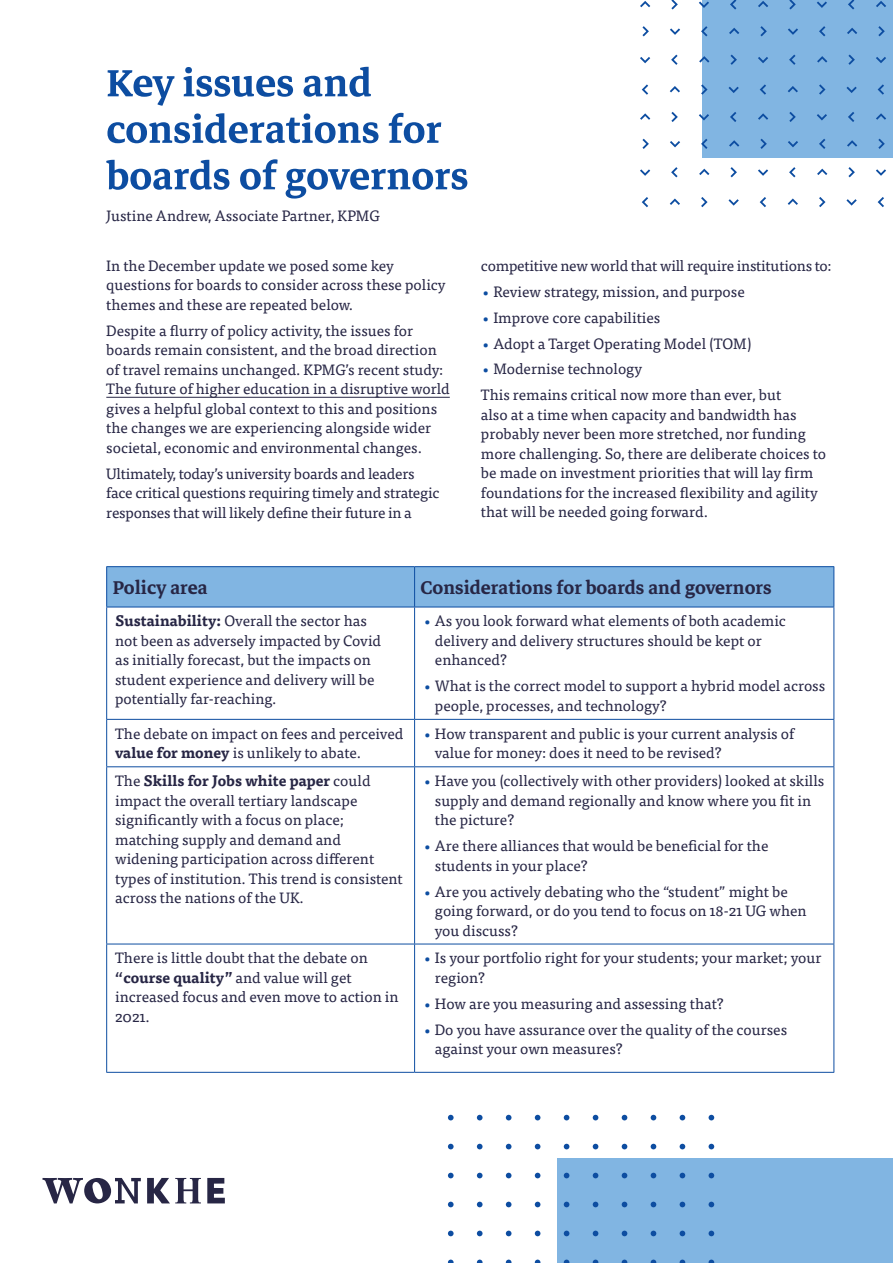
<style>
.page{position:relative;width:893px;height:1263px;background:#fff}
.page>*{position:absolute;margin:0;border:0;box-sizing:border-box;transform-origin:0 0}
.t1{font:600 54px/46.5px "Markazi Text";color:#0d4da1}
.t2{font:600 25.5px "Markazi Text";color:#272645}
.t3{font:15px/19.5px "Tisa Pro";color:#272645}
.s1{color:#0d4da1}
.s2{font-weight:700}
</style>
<div class="page">
<div style="left:107px;top:567px;width:726px;height:40px;background:#81b5e2"></div>
<hr style="left:106px;top:566px;width:309px;height:1px;background:#0d4da1">
<hr style="left:106px;top:567px;width:1px;height:40px;background:#0d4da1">
<hr style="left:415px;top:566px;width:419px;height:1px;background:#0d4da1">
<hr style="left:414px;top:567px;width:1px;height:40px;background:#0d4da1">
<hr style="left:833px;top:567px;width:1px;height:40px;background:#0d4da1">
<hr style="left:106px;top:607px;width:309px;height:1px;background:#0d4da1">
<hr style="left:106px;top:607px;width:1px;height:112px;background:#0d4da1">
<hr style="left:415px;top:607px;width:419px;height:1px;background:#0d4da1">
<hr style="left:414px;top:607px;width:1px;height:112px;background:#0d4da1">
<hr style="left:833px;top:607px;width:1px;height:112px;background:#0d4da1">
<hr style="left:106px;top:719px;width:309px;height:1px;background:#0d4da1">
<hr style="left:106px;top:720px;width:1px;height:46px;background:#0d4da1">
<hr style="left:415px;top:719px;width:419px;height:1px;background:#0d4da1">
<hr style="left:414px;top:720px;width:1px;height:46px;background:#0d4da1">
<hr style="left:833px;top:720px;width:1px;height:46px;background:#0d4da1">
<hr style="left:106px;top:766px;width:309px;height:1px;background:#0d4da1">
<hr style="left:106px;top:767px;width:1px;height:177px;background:#0d4da1">
<hr style="left:415px;top:766px;width:419px;height:1px;background:#0d4da1">
<hr style="left:414px;top:767px;width:1px;height:177px;background:#0d4da1">
<hr style="left:833px;top:767px;width:1px;height:177px;background:#0d4da1">
<hr style="left:106px;top:944px;width:309px;height:1px;background:#0d4da1">
<hr style="left:106px;top:944px;width:1px;height:128px;background:#0d4da1">
<hr style="left:415px;top:944px;width:419px;height:1px;background:#0d4da1">
<hr style="left:414px;top:944px;width:1px;height:128px;background:#0d4da1">
<hr style="left:833px;top:944px;width:1px;height:128px;background:#0d4da1">
<hr style="left:106px;top:1072px;width:309px;height:1px;background:#0d4da1">
<hr style="left:415px;top:1072px;width:419px;height:1px;background:#0d4da1">
<svg style="left:43px;top:1178px;width:182px;height:25px"></svg>
<div style="left:703px;top:0;width:190px;height:157px;background:#81b5e2"></div>
<svg style="left:640px;top:0;width:246px;height:207px"></svg>
<div style="left:557px;top:1159px;width:336px;height:104px;background:#81b5e2"></div>
<svg style="left:680px;top:1144px;width:5px;height:5px"></svg>
<svg style="left:709px;top:1259px;width:5px;height:4px"></svg>
<svg style="left:680px;top:1173px;width:5px;height:5px"></svg>
<svg style="left:709px;top:1230px;width:5px;height:6px"></svg>
<svg style="left:680px;top:1202px;width:5px;height:5px"></svg>
<svg style="left:680px;top:1259px;width:5px;height:4px"></svg>
<svg style="left:680px;top:1230px;width:5px;height:6px"></svg>
<svg style="left:651px;top:1173px;width:5px;height:5px"></svg>
<svg style="left:651px;top:1202px;width:5px;height:5px"></svg>
<svg style="left:709px;top:1202px;width:5px;height:5px"></svg>
<svg style="left:651px;top:1144px;width:5px;height:5px"></svg>
<svg style="left:709px;top:1173px;width:5px;height:5px"></svg>
<svg style="left:709px;top:1144px;width:5px;height:5px"></svg>
<svg style="left:651px;top:1259px;width:5px;height:4px"></svg>
<svg style="left:651px;top:1230px;width:5px;height:6px"></svg>
<svg style="left:622px;top:1144px;width:5px;height:5px"></svg>
<svg style="left:593px;top:1144px;width:5px;height:5px"></svg>
<svg style="left:593px;top:1173px;width:5px;height:5px"></svg>
<svg style="left:622px;top:1173px;width:5px;height:5px"></svg>
<svg style="left:593px;top:1202px;width:5px;height:5px"></svg>
<svg style="left:622px;top:1259px;width:5px;height:4px"></svg>
<svg style="left:622px;top:1230px;width:5px;height:6px"></svg>
<svg style="left:622px;top:1202px;width:5px;height:5px"></svg>
<svg style="left:593px;top:1259px;width:5px;height:4px"></svg>
<svg style="left:593px;top:1230px;width:5px;height:6px"></svg>
<svg style="left:651px;top:1115px;width:5px;height:5px"></svg>
<svg style="left:622px;top:1115px;width:5px;height:5px"></svg>
<svg style="left:593px;top:1115px;width:5px;height:5px"></svg>
<svg style="left:680px;top:1115px;width:5px;height:5px"></svg>
<svg style="left:709px;top:1115px;width:5px;height:5px"></svg>
<svg style="left:535px;top:1259px;width:5px;height:4px"></svg>
<svg style="left:535px;top:1230px;width:5px;height:6px"></svg>
<svg style="left:535px;top:1202px;width:5px;height:5px"></svg>
<svg style="left:535px;top:1173px;width:5px;height:5px"></svg>
<svg style="left:535px;top:1144px;width:5px;height:5px"></svg>
<svg style="left:506px;top:1173px;width:5px;height:5px"></svg>
<svg style="left:506px;top:1144px;width:5px;height:5px"></svg>
<svg style="left:506px;top:1230px;width:5px;height:6px"></svg>
<svg style="left:506px;top:1202px;width:5px;height:5px"></svg>
<svg style="left:448px;top:1144px;width:6px;height:5px"></svg>
<svg style="left:448px;top:1259px;width:6px;height:4px"></svg>
<svg style="left:448px;top:1173px;width:6px;height:5px"></svg>
<svg style="left:448px;top:1230px;width:6px;height:6px"></svg>
<svg style="left:448px;top:1202px;width:6px;height:5px"></svg>
<svg style="left:506px;top:1259px;width:5px;height:4px"></svg>
<svg style="left:477px;top:1202px;width:6px;height:5px"></svg>
<svg style="left:477px;top:1230px;width:6px;height:6px"></svg>
<svg style="left:477px;top:1144px;width:6px;height:5px"></svg>
<svg style="left:477px;top:1173px;width:6px;height:5px"></svg>
<svg style="left:477px;top:1259px;width:6px;height:4px"></svg>
<svg style="left:564px;top:1259px;width:5px;height:4px"></svg>
<svg style="left:564px;top:1202px;width:5px;height:5px"></svg>
<svg style="left:564px;top:1230px;width:5px;height:6px"></svg>
<svg style="left:564px;top:1173px;width:5px;height:5px"></svg>
<svg style="left:564px;top:1144px;width:5px;height:5px"></svg>
<svg style="left:448px;top:1115px;width:6px;height:5px"></svg>
<svg style="left:506px;top:1115px;width:5px;height:5px"></svg>
<svg style="left:535px;top:1115px;width:5px;height:5px"></svg>
<svg style="left:477px;top:1115px;width:6px;height:5px"></svg>
<svg style="left:564px;top:1115px;width:5px;height:5px"></svg>
<hr style="left:106px;top:397px;width:344px;height:1px;background:#272645">
<h1 class="t1" style="left:106px;top:63px;width:364px">Key issues and considerations for boards of governors</h1>
<p class="t3" style="left:106px;top:205px;width:275px">Justine Andrew, Associate Partner, KPMG</p>
<p class="t3" style="left:106px;top:255px;width:341px">In the December update we posed some key questions for boards to consider across these policy themes and these are repeated below.</p>
<p class="t3" style="left:106px;top:320px;width:345px">Despite a furry of policy activity, the issues for boards remain consistent, and the broad direction of travel remains unchanged. KPMG’s recent study:<br>The future of higher education in a disruptive world gives a helpful global context to this and positions the changes we are experiencing alongside wider societal, economic and environmental changes.</p>
<p class="t3" style="left:106px;top:463px;width:335px">Ultimately, today’s university boards and leaders face critical questions requiring timely and strategic responses that will likely defne their future in a</p>
<p class="t3" style="left:481px;top:255px;width:352px">competitive new world that will require institutions to:</p>
<p class="t3" style="left:482px;top:281px;width:265px"><span class="s1">•</span> Review strategy, mission, and purpose</p>
<p class="t3" style="left:482px;top:307px;width:180px"><span class="s1">•</span> Improve core capabilities</p>
<p class="t3" style="left:482px;top:333px;width:271px"><span class="s1">•</span> Adopt a Target Operating Model (TOM)</p>
<p class="t3" style="left:481px;top:355px;width:302px;line-height:25.8px"><span class="s1">•</span> Modernise technology<br>This remains critical now more than ever, but</p>
<p class="t3" style="left:481px;top:404px;width:347px">also at a time when capacity and bandwidth has probably never been more stretched, nor funding more challenging. So, there are deliberate choices to be made on investment priorities that will lay frm foundations for the increased fexibility and agility that will be needed going forward.</p>
<h2 class="t2" style="left:113px;top:573px;width:96px">Policy area</h2>
<h2 class="t2" style="left:421px;top:573px;width:353px">Considerations for boards and governors</h2>
<p class="t3" style="left:115px;top:610px;width:267px"><span class="s2">Sustainability:</span> Overall the sector has not been as adversely impacted by Covid as initially forecast, but the impacts on student experience and delivery will be potentially far-reaching.</p>
<p class="t3" style="left:435px;top:610px;width:352px;text-indent:-12px"><span class="s1">•</span> As you look forward what elements of both academic delivery and delivery structures should be kept or enhanced?</p>
<p class="t3" style="left:435px;top:675px;width:392px;text-indent:-12px"><span class="s1">•</span> What is the correct model to support a hybrid model across people, processes, and technology?</p>
<p class="t3" style="left:115px;top:723px;width:290px">The debate on impact on fees and perceived <span class="s2">value for money</span> is unlikely to abate.</p>
<p class="t3" style="left:435px;top:723px;width:362px;text-indent:-12px"><span class="s1">•</span> How transparent and public is your current analysis of value for money: does it need to be revised?</p>
<p class="t3" style="left:115px;top:770px;width:289px">The <span class="s2">Skills for Jobs white paper</span> could impact the overall tertiary landscape signifcantly with a focus on place; matching supply and demand and widening participation across diferent types of institution. This trend is consistent across the nations of the UK.</p>
<p class="t3" style="left:435px;top:770px;width:391px;text-indent:-12px"><span class="s1">•</span> Have you (collectively with other providers) looked at skills supply and demand regionally and know where you ft in the picture?</p>
<p class="t3" style="left:435px;top:835px;width:335px;text-indent:-12px"><span class="s1">•</span> Are there alliances that would be benefcial for the students in your place?</p>
<p class="t3" style="left:435px;top:881px;width:373px;text-indent:-12px"><span class="s1">•</span> Are you actively debating who the “student” might be going forward, or do you tend to focus on 18-21 UG when you discuss?</p>
<p class="t3" style="left:115px;top:947px;width:285px">There is little doubt that the debate on <span class="s2">“course quality”</span> and value will get increased focus and even move to action in<br>2021.</p>
<p class="t3" style="left:435px;top:947px;width:388px;text-indent:-12px"><span class="s1">•</span> Is your portfolio right for your students; your market; your region?</p>
<p class="t3" style="left:423px;top:993px;width:302px"><span class="s1">•</span> How are you measuring and assessing that?</p>
<p class="t3" style="left:435px;top:1019px;width:354px;text-indent:-12px"><span class="s1">•</span> Do you have assurance over the quality of the courses against your own measures?</p>
</div>
